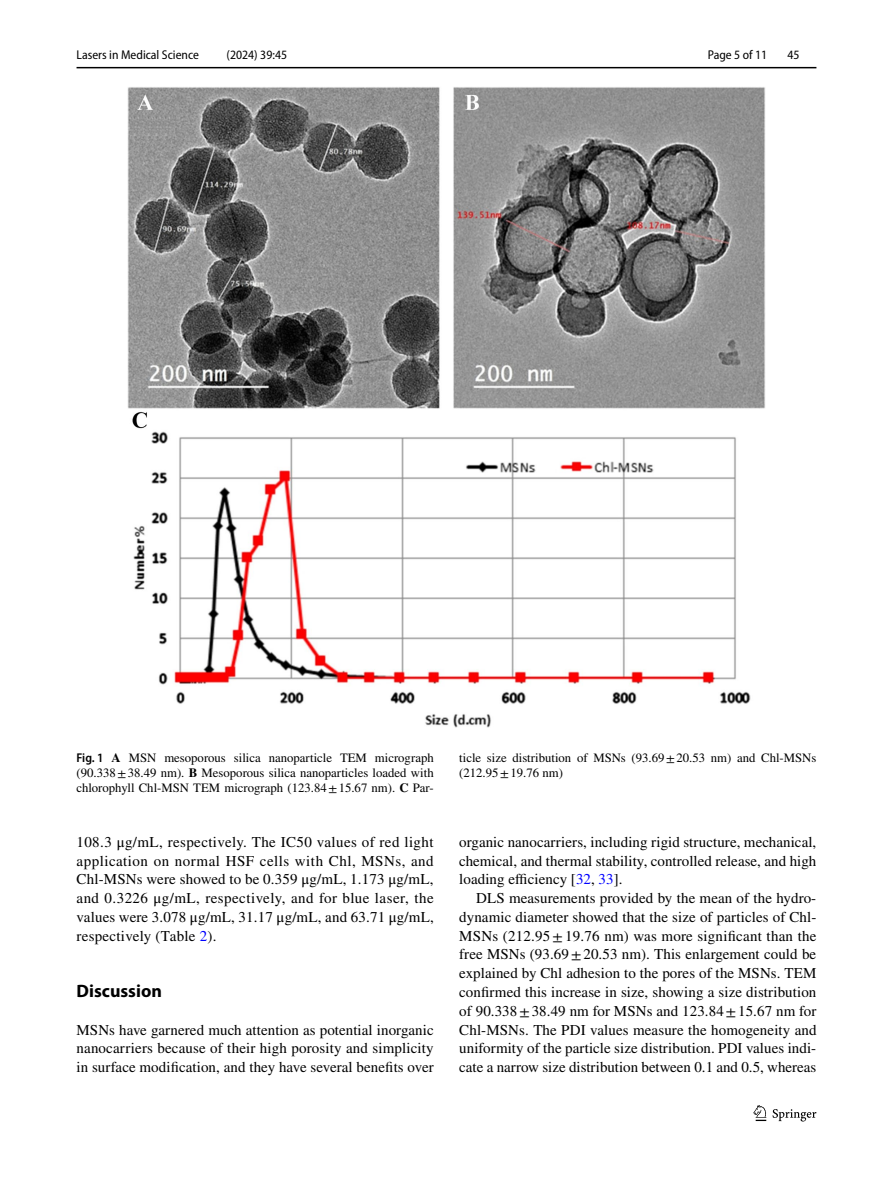
<style>
.page{position:relative;width:893px;height:1187px;background:#fff}
.page>*{position:absolute;margin:0;border:0;box-sizing:border-box;transform-origin:0 0}
.t1{font:700 18px "Myriad Pro";color:#000}
.t2{font:15px/18.8px "STIX";letter-spacing:.005em;color:#000;text-align:justify}
.t3{font:12.75px/15px "STIX";color:#000;text-align:justify}
.t4{font:semi-condensed 12.75px "Myriad Pro";color:#000}
.s1{font-family:"Myriad Pro";font-weight:600;font-stretch:semi-condensed}
.s2{font-weight:700}
.s3{color:#00f}
</style>
<div class="page">
<hr style="left:77px;top:67px;width:739px;height:1px;background:#000">
<svg style="left:753px;top:1105px;width:13px;height:15px"></svg>
<svg style="left:773px;top:1109px;width:43px;height:12px"></svg>
<img style="left:128px;top:87px;width:637px;height:640px">
<p class="t4" style="left:77px;top:48px;width:124px">Lasers in Medical Science</p>
<p class="t4" style="left:227px;top:48px;width:62px">(2024) 39:45</p>
<p class="t4" style="left:708px;top:48px;width:61px">Page 5 of 11</p>
<p class="t4" style="left:787px;top:48px;width:14px">45</p>
<p class="t3" style="left:77px;top:751px;width:359px"><span class="s1">Fig. 1</span> <span class="s2">A</span> MSN mesoporous silica nanoparticle TEM micrograph (90.338±38.49 nm). <span class="s2">B</span> Mesoporous silica nanoparticles loaded with chlorophyll Chl-MSN TEM micrograph (123.84±15.67 nm). <span class="s2">C</span> Par-</p>
<p class="t3" style="left:459px;top:751px;width:359px">ticle size distribution of MSNs (93.69±20.53 nm) and Chl-MSNs (212.95±19.76 nm)</p>
<p class="t2" style="left:77px;top:833px;width:359px">108.3 μg/mL, respectively. The IC50 values of red light application on normal HSF cells with Chl, MSNs, and Chl-MSNs were showed to be 0.359 μg/mL, 1.173 μg/mL, and 0.3226 μg/mL, respectively, and for blue laser, the values were 3.078 μg/mL, 31.17 μg/mL, and 63.71 μg/mL, respectively (Table <span class="s3">2</span>).</p>
<p class="t1" style="left:77px;top:979px;width:87px">Discussion</p>
<p class="t2" style="left:77px;top:1021px;width:359px">MSNs have garnered much attention as potential inorganic nanocarriers because of their high porosity and simplicity in surface modification, and they have several benefits over</p>
<p class="t2" style="left:459px;top:833px;width:359px">organic nanocarriers, including rigid structure, mechanical, chemical, and thermal stability, controlled release, and high loading efficiency [<span class="s3">32</span>, <span class="s3">33</span>].</p>
<p class="t2" style="left:459px;top:889px;width:359px;text-indent:17px">DLS measurements provided by the mean of the hydro&shy;dynamic diameter showed that the size of particles of Chl-MSNs (212.95±19.76 nm) was more significant than the free MSNs (93.69±20.53 nm). This enlargement could be explained by Chl adhesion to the pores of the MSNs. TEM confirmed this increase in size, showing a size distribution of 90.338±38.49 nm for MSNs and 123.84±15.67 nm for Chl-MSNs. The PDI values measure the homogeneity and uniformity of the particle size distribution. PDI values indi&shy;cate a narrow size distribution between 0.1 and 0.5, whereas</p>
</div>
